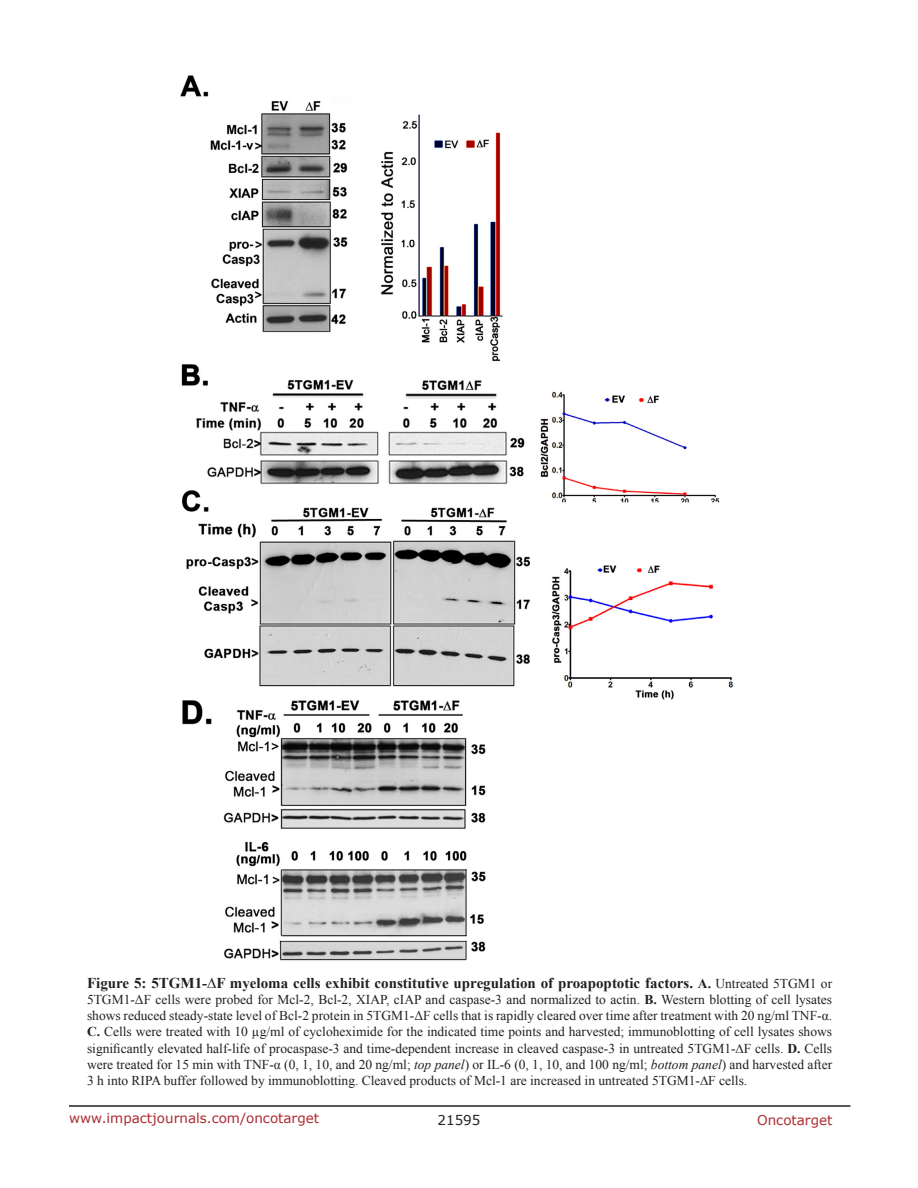
<style>
.page{position:relative;width:918px;height:1188px;background:#fff}
.page>*{position:absolute;margin:0;border:0;box-sizing:border-box;transform-origin:0 0}
.FigureText{font:700 15px "Times New Roman";color:#221f22}
.FigureText-2{font:13.5px/16.2px "Times New Roman";color:#221f22;text-align:justify}
.t1{font:13.5px "Verdana";color:#ac2b31}
.t2{font:13.5px "Verdana";color:#221f22}
.s1{font-size:13.5px}
.s2{font-weight:400;font-size:13.5px}
.s3{font-weight:700}
.s4{font-style:italic}
</style>
<div class="page">
<hr style="left:69px;top:1105px;width:781px;height:2px;background:#231f20">
<img style="left:180px;top:75px;width:553px;height:886px">
<p class="FigureText" style="left:87px;top:972px;width:747px">Figure 5: 5TGM1-∆F myeloma cells exhibit constitutive upregulation of proapoptotic factors. <span class="s1">A.</span> <span class="s2">Untreated 5TGM1 or</span></p>
<p class="FigureText-2" style="left:87px;top:991px;width:747px">5TGM1-ΔF cells were probed for Mcl-2, Bcl-2, XIAP, cIAP and caspase-3 and normalized to actin. <span class="s3">B.</span> Western blotting of cell lysates shows reduced steady-state level of Bcl-2 protein in 5TGM1-ΔF cells that is rapidly cleared over time after treatment with 20 ng/ml TNF-α.<br><span class="s3">C.</span> Cells were treated with 10 µg/ml of cycloheximide for the indicated time points and harvested; immunoblotting of cell lysates shows significantly elevated half-life of procaspase-3 and time-dependent increase in cleaved caspase-3 in untreated 5TGM1-∆F cells. <span class="s3">D.</span> Cells were treated for 15 min with TNF-α (0, 1, 10, and 20 ng/ml; <span class="s4">top panel</span>) or IL-6 (0, 1, 10, and 100 ng/ml; <span class="s4">bottom panel</span>) and harvested after 3 h into RIPA buffer followed by immunoblotting. Cleaved products of Mcl-1 are increased in untreated 5TGM1-∆F cells.</p>
<p class="t1" style="left:69px;top:1109px;width:252px">www.impactjournals.com/oncotarget</p>
<p class="t2" style="left:438px;top:1111px;width:44px">21595</p>
<p class="t1" style="left:757px;top:1111px;width:77px">Oncotarget</p>
</div>
